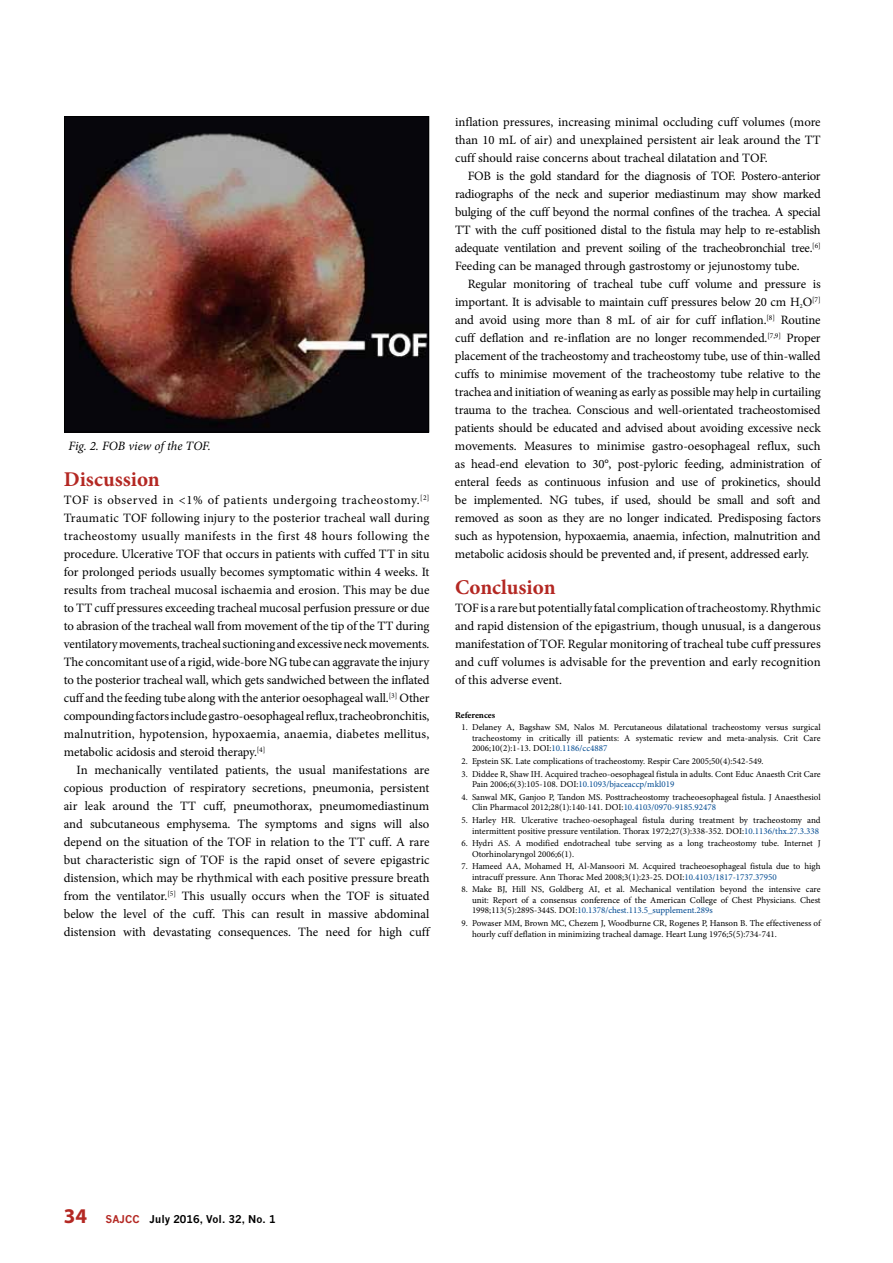
<style>
.page{position:relative;width:893px;height:1263px;background:#fff}
.page>*{position:absolute;margin:0;border:0;box-sizing:border-box;transform-origin:0 0}
.t1{font:700 21px "Minion Pro";color:#b42823}
.t2{font:12.75px/18px "Minion Pro";letter-spacing:-.005em;color:#000;text-align:justify}
.t3{font:italic 12.75px "Minion Pro";letter-spacing:-.01em;color:#000}
.t4{font:700 10.5px "News Gothic";color:#000}
.t5{font:9px/10.5px "Minion Pro";color:#000}
.t6{font:700 9px "Minion Pro";letter-spacing:-.005em;color:#000}
.s1{color:#004a91}
.s2{font-family:"Myriad Pro";font-size:21px;color:#b42823}
.s3{color:#b42823}
</style>
<div class="page">
<img style="left:66px;top:118px;width:361px;height:312px">
<div style="left:64px;top:116px;width:365px;height:316px;border:1px solid #000"></div>
<p class="t3" style="left:69px;top:437px;width:144px">Fig. 2. FOB view of the TOF.</p>
<h1 class="t1" style="left:64px;top:464px;width:98px">Discussion</h1>
<p class="t2" style="left:64px;top:491px;width:367px">TOF is observed in &lt;1% of patients undergoing tracheostomy.<sup>[2] </sup>Traumatic TOF following injury to the posterior tracheal wall during tracheostomy usually manifests in the first 48 hours following the procedure. Ulcerative TOF that occurs in patients with cuffed TT in situ for prolonged periods usually becomes symptomatic within 4 weeks. It results from tracheal mucosal ischaemia and erosion. This may be due to TT cuff pressures exceeding tracheal mucosal perfusion pressure or due to abrasion of the tracheal wall from movement of the tip of the TT during ventilatory movements, tracheal suctioning and excessive neck movements.<br>The concomitant use of a rigid, wide-bore NG tube can aggravate the injury to the posterior tracheal wall, which gets sandwiched between the inflated cuff and the feeding tube along with the anterior oesophageal wall.<sup>[3]</sup> Other compounding factors include gastro-oesophageal reflux, tracheobronchitis, malnutrition, hypotension, hypoxaemia, anaemia, diabetes mellitus, metabolic acidosis and steroid therapy.<sup>[4]</sup></p>
<p class="t2" style="left:64px;top:761px;width:367px;text-indent:13px">In mechanically ventilated patients, the usual manifestations are copious production of respiratory secretions, pneumonia, persistent air leak around the TT cuff, pneumothorax, pneumomediastinum and subcutaneous emphysema. The symptoms and signs will also depend on the situation of the TOF in relation to the TT cuff. A rare but characteristic sign of TOF is the rapid onset of severe epigastric distension, which may be rhythmical with each positive pressure breath from the ventilator.<sup>[5]</sup> This usually occurs when the TOF is situated below the level of the cuff. This can result in massive abdominal distension with devastating consequences. The need for high cuff</p>
<p class="t2" style="left:455px;top:113px;width:367px">inflation pressures, increasing minimal occluding cuff volumes (more than 10 mL of air) and unexplained persistent air leak around the TT cuff should raise concerns about tracheal dilatation and TOF.</p>
<p class="t2" style="left:455px;top:167px;width:367px;text-indent:13px">FOB is the gold standard for the diagnosis of TOF. Postero-anterior radiographs of the neck and superior mediastinum may show marked bulging of the cuff beyond the normal confines of the trachea. A special TT with the cuff positioned distal to the fistula may help to re-establish adequate ventilation and prevent soiling of the tracheobronchial tree.<sup>[6] </sup>Feeding can be managed through gastrostomy or jejunostomy tube.</p>
<p class="t2" style="left:455px;top:275px;width:367px;text-indent:13px">Regular monitoring of tracheal tube cuff volume and pressure is important. It is advisable to maintain cuff pressures below 20 cm H<sub>2</sub>O<sup>[7] </sup>and avoid using more than 8 mL of air for cuff inflation.<sup>[8]</sup> Routine cuff deflation and re-inflation are no longer recommended.<sup>[7,9]</sup> Proper placement of the tracheostomy and tracheostomy tube, use of thin-walled cuffs to minimise movement of the tracheostomy tube relative to the trachea and initiation of weaning as early as possible may help in curtailing trauma to the trachea. Conscious and well-orientated tracheostomised patients should be educated and advised about avoiding excessive neck movements. Measures to minimise gastro-oesophageal reflux, such as head-end elevation to 30°, post-pyloric feeding, administration of enteral feeds as continuous infusion and use of prokinetics, should be implemented. NG tubes, if used, should be small and soft and removed as soon as they are no longer indicated. Predisposing factors such as hypotension, hypoxaemia, anaemia, infection, malnutrition and metabolic acidosis should be prevented and, if present, addressed early.</p>
<h1 class="t1" style="left:455px;top:572px;width:102px">Conclusion</h1>
<p class="t2" style="left:455px;top:599px;width:367px">TOF is a rare but potentially fatal complication of tracheostomy. Rhythmic and rapid distension of the epigastrium, though unusual, is a dangerous manifestation of TOF. Regular monitoring of tracheal tube cuff pressures and cuff volumes is advisable for the prevention and early recognition of this adverse event.</p>
<p class="t6" style="left:455px;top:709px;width:42px">References</p>
<p class="t5" style="left:472px;top:722px;width:350px;text-align:justify;text-indent:-11px">1. Delaney A, Bagshaw SM, Nalos M. Percutaneous dilatational tracheostomy versus surgical tracheostomy in critically ill patients: A systematic review and meta-analysis. Crit Care 2006;10(2):1-13. DOI:<span class="s1">10.1186/cc4887</span></p>
<p class="t5" style="left:461px;top:756px;width:304px">2. Epstein SK. Late complications of tracheostomy. Respir Care 2005;50(4):542-549.</p>
<p class="t5" style="left:472px;top:769px;width:350px;text-indent:-11px">3. Diddee R, Shaw IH. Acquired tracheo-oesophageal fistula in adults. Cont Educ Anaesth Crit Care<br>Pain 2006;6(3):105-108. DOI:<span class="s1">10.1093/bjaceaccp/mkl019</span></p>
<p class="t5" style="left:472px;top:792px;width:350px;text-indent:-11px">4. Sanwal MK, Ganjoo P, Tandon MS. Posttracheostomy tracheoesophageal fistula. J Anaesthesiol<br>Clin Pharmacol 2012;28(1):140-141. DOI:<span class="s1">10.4103/0970-9185.92478</span></p>
<p class="t5" style="left:461px;top:815px;width:361px;text-align:right">5. Harley HR. Ulcerative tracheo-oesophageal fistula during treatment by tracheostomy and intermittent positive pressure ventilation. Thorax 1972;27(3):338-352. DOI:<span class="s1">10.1136/thx.27.3.338</span></p>
<p class="t5" style="left:472px;top:838px;width:350px;text-indent:-11px">6. Hydri AS. A modified endotracheal tube serving as a long tracheostomy tube. Internet J<br>Otorhinolaryngol 2006;6(1).</p>
<p class="t5" style="left:472px;top:861px;width:350px;text-indent:-11px">7. Hameed AA, Mohamed H, Al-Mansoori M. Acquired tracheoesophageal fistula due to high intracuff pressure. Ann Thorac Med 2008;3(1):23-25. DOI:<span class="s1">10.4103/1817-1737.37950</span></p>
<p class="t5" style="left:472px;top:884px;width:350px;text-align:justify;text-indent:-11px">8. Make BJ, Hill NS, Goldberg AI, et al. Mechanical ventilation beyond the intensive care unit: Report of a consensus conference of the American College of Chest Physicians. Chest 1998;113(5):289S-344S. DOI:<span class="s1">10.1378/chest.113.5_supplement.289s</span></p>
<p class="t5" style="left:472px;top:918px;width:350px;text-indent:-11px">9. Powaser MM, Brown MC, Chezem J, Woodburne CR, Rogenes P, Hanson B. The effectiveness of hourly cuff deflation in minimizing tracheal damage. Heart Lung 1976;5(5):734-741.</p>
<p class="t4" style="left:64px;top:1213px;width:213px"><span class="s2">34</span> <span class="s3">SAJCC</span> July 2016, Vol. 32, No. 1</p>
</div>
